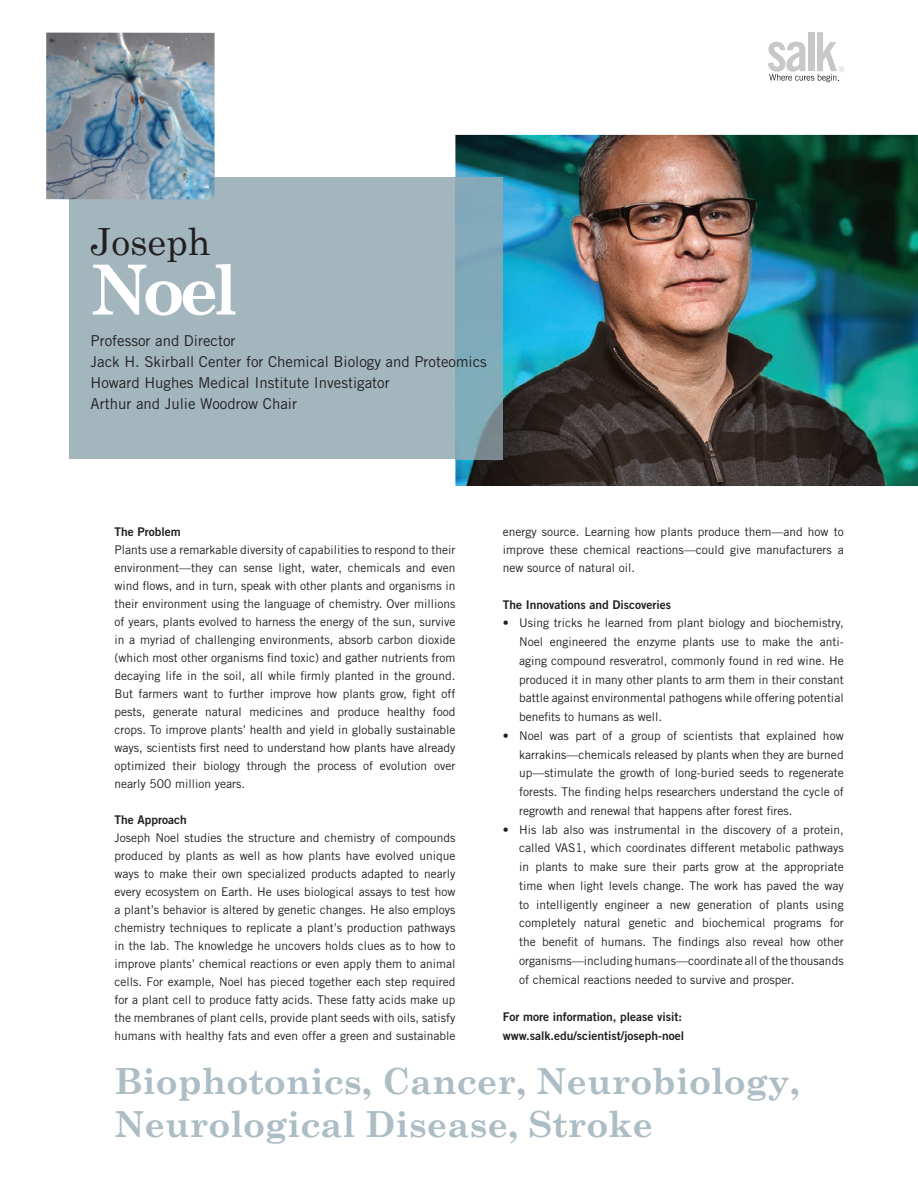
<style>
.page{position:relative;width:918px;height:1189px;background:#fff}
.page>*{position:absolute;margin:0;border:0;box-sizing:border-box;transform-origin:0 0}
.t1{font:700 69px "Century Schoolbook";color:#fff}
.t2{font:37.5px "Century Schoolbook";color:#231f20}
.t3{font:700 36px/43.2px "Century Schoolbook";color:#adbdc5}
.t4{font:15px/21px "Trade Gothic";color:#231f20}
.t5{font:12px/18px "Trade Gothic";color:#231f20;text-align:justify}
.t6{font:12px/18.8px "Trade Gothic Bold Two";color:#231f20}
</style>
<div class="page">
<svg style="left:768px;top:32px;width:76px;height:50px"></svg>
<img style="left:455px;top:135px;width:463px;height:351px">
<div style="left:69px;top:177px;width:386px;height:282px;background:#a3b6be"></div>
<img style="left:455px;top:177px;width:48px;height:282px">
<img style="left:46px;top:33px;width:169px;height:166px">
<h2 class="t2" style="left:91px;top:218px;width:122px">Joseph</h2>
<h1 class="t1" style="left:91px;top:248px;width:148px">Noel</h1>
<p class="t4" style="left:91px;top:330px;width:398px">Professor and Director<br>Jack H. Skirball Center for Chemical Biology and Proteomics Howard Hughes Medical Institute Investigator<br>Arthur and Julie Woodrow Chair</p>
<p class="t6" style="left:114px;top:522px;width:68px">The Problem</p>
<p class="t5" style="left:114px;top:541px;width:342px">Plants use a remarkable diversity of capabilities to respond to their environment—they can sense light, water, chemicals and even wind flows, and in turn, speak with other plants and organisms in their environment using the language of chemistry. Over millions of years, plants evolved to harness the energy of the sun, survive in a myriad of challenging environments, absorb carbon dioxide (which most other organisms find toxic) and gather nutrients from decaying life in the soil, all while firmly planted in the ground.<br>But farmers want to further improve how plants grow, fight off pests, generate natural medicines and produce healthy food crops. To improve plants’ health and yield in globally sustainable ways, scientists first need to understand how plants have already optimized their biology through the process of evolution over nearly 500 million years.</p>
<p class="t6" style="left:114px;top:810px;width:74px">The Approach</p>
<p class="t5" style="left:114px;top:829px;width:342px">Joseph Noel studies the structure and chemistry of compounds produced by plants as well as how plants have evolved unique ways to make their own specialized products adapted to nearly every ecosystem on Earth. He uses biological assays to test how a plant’s behavior is altered by genetic changes. He also employs chemistry techniques to replicate a plant’s production pathways in the lab. The knowledge he uncovers holds clues as to how to improve plants’ chemical reactions or even apply them to animal cells. For example, Noel has pieced together each step required for a plant cell to produce fatty acids. These fatty acids make up the membranes of plant cells, provide plant seeds with oils, satisfy humans with healthy fats and even offer a green and sustainable</p>
<p class="t5" style="left:503px;top:522px;width:342px">energy source. Learning how plants produce them—and how to improve these chemical reactions—could give manufacturers a new source of natural oil.</p>
<p class="t6" style="left:503px;top:595px;width:170px">The Innovations and Discoveries</p>
<p class="t5" style="left:519px;top:613px;width:326px;line-height:18.8px;text-indent:-16px">• Using tricks he learned from plant biology and biochemistry, Noel engineered the enzyme plants use to make the anti&shy;aging compound resveratrol, commonly found in red wine. He produced it in many other plants to arm them in their constant battle against environmental pathogens while offering potential benefits to humans as well.</p>
<p class="t5" style="left:519px;top:726px;width:326px;line-height:18.8px;text-indent:-16px">• Noel was part of a group of scientists that explained how karrakins—chemicals released by plants when they are burned up—stimulate the growth of long-buried seeds to regenerate forests. The finding helps researchers understand the cycle of regrowth and renewal that happens after forest fires.</p>
<p class="t5" style="left:519px;top:820px;width:326px;line-height:18.8px;text-indent:-16px">• His lab also was instrumental in the discovery of a protein, called VAS1, which coordinates different metabolic pathways in plants to make sure their parts grow at the appropriate time when light levels change. The work has paved the way to intelligently engineer a new generation of plants using completely natural genetic and biochemical programs for the benefit of humans. The findings also reveal how other organisms—including humans—coordinate all of the thousands of chemical reactions needed to survive and prosper.</p>
<p class="t6" style="left:503px;top:1007px;width:183px">For more information, please visit: www.salk.edu/scientist/joseph-noel</p>
<h3 class="t3" style="left:114px;top:1059px;width:687px">Biophotonics, Cancer, Neurobiology,<br>Neurological Disease, Stroke</h3>
</div>
